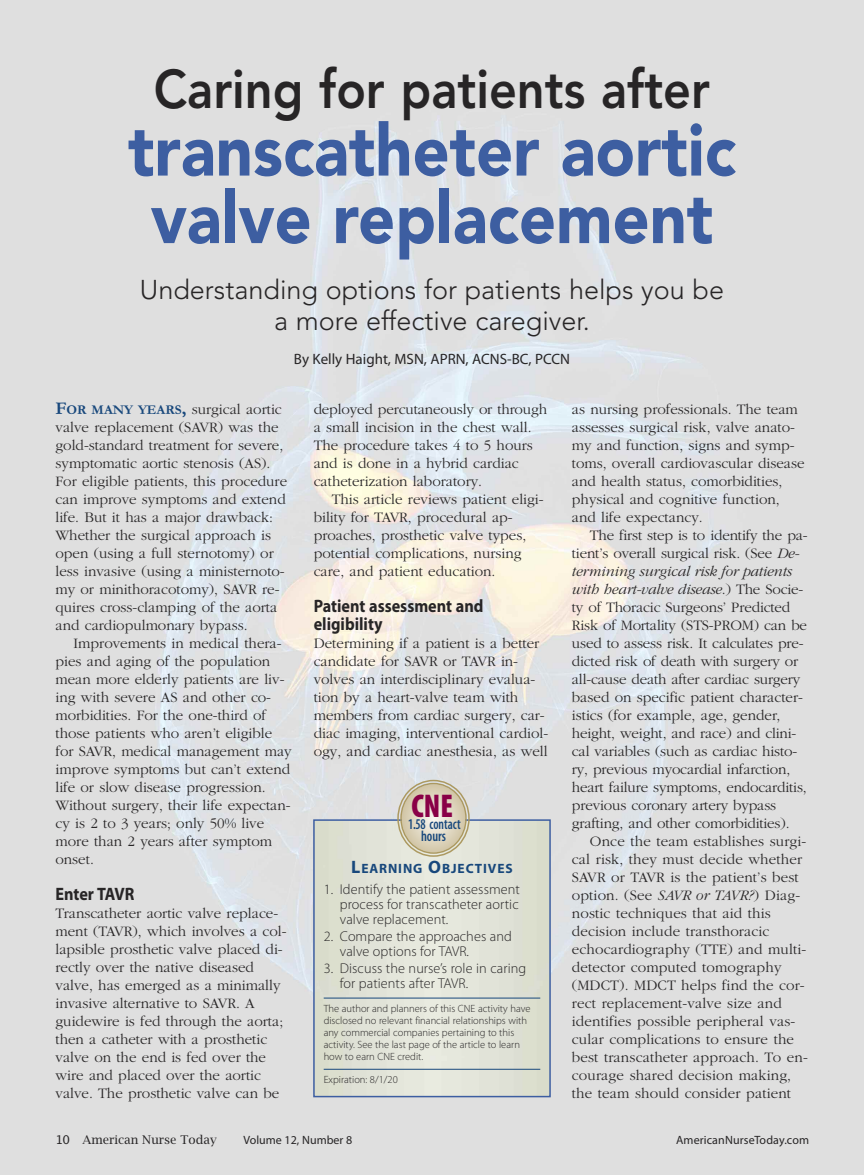
<style>
.page{position:relative;width:864px;height:1175px;background:#fff}
.page>*{position:absolute;margin:0;border:0;box-sizing:border-box;transform-origin:0 0}
.t1{font:900 72px/67.5px "Avenir";color:#3d5ea1;text-align:center;scale:.9 1}
.t2{font:800 54px "Avenir";color:#272526;scale:.9 1}
.t3{font:900 condensed 33px "Myriad Pro";color:#890047;scale:.93 1}
.t4{font:300 27px/31.5px "Avenir";color:#272526;text-align:center}
.t5{font:700 18px/18px "Myriad Pro";color:#272526;scale:.9 1}
.t6{font:300 15px/18px "Garamond";color:#272526}
.t7{font:15px "Myriad Pro";color:#272526}
.t8{font:600 condensed 15px/12px "Myriad Pro";color:#18487c;text-align:center;scale:.85 1}
.t9{font:300 14.25px/15px "Myriad Pro";letter-spacing:.005em;color:#272526}
.t10{font:700 13.5px "Myriad Pro";letter-spacing:.065em;color:#18487c}
.t11{font:12px "Myriad Pro";letter-spacing:.005em;color:#272526}
.t12{font:12px "Lucida Bright";color:#272526}
.t13{font:300 10.5px/12px "Myriad Pro";color:#272526}
.s1{font-weight:700;font-size:18px;color:#18487c}
.s2{font-weight:700;font-size:13.5px;color:#18487c}
.s3{font-size:18px}
.s4{font-style:italic}
.s5{font-family:"Lucida Grande"}
</style>
<div class="page">
<img style="left:316px;top:822px;width:232px;height:272px">
<div style="left:313px;top:819px;width:238px;height:278px;border:2px solid #3d5ea1"></div>
<hr style="left:324px;top:997px;width:216px;height:1px;background:#18487c">
<hr style="left:324px;top:1068px;width:216px;height:1px;background:#18487c">
<svg style="left:397px;top:779px;width:73px;height:78px"></svg>
<h2 class="t2" style="left:154px;top:47px;width:619px">Caring for patients after</h2>
<h1 class="t1" style="left:128px;top:115px;width:677px">transcatheter aortic valve replacement</h1>
<h3 class="t4" style="left:140px;top:273px;width:586px">Understanding options for patients helps you be a more effective caregiver.</h3>
<p class="t7" style="left:294px;top:350px;width:278px">By Kelly Haight, MSN, APRN, ACNS-BC, PCCN</p>
<p class="t6" style="left:56px;top:401px;width:233px"><span class="s1">F</span><span class="s2">OR MANY YEARS</span><span class="s1">,</span> surgical aortic valve replacement (SAVR) was the gold-standard treatment for severe, symptomatic aortic stenosis (AS).<br>For eligible patients, this procedure can improve symptoms and extend life. But it has a major drawback:<br>Whether the surgical approach is open (using a full sternotomy) or less invasive (using a ministernoto&shy;my or minithoracotomy), SAVR re&shy;quires cross-clamping of the aorta and cardiopulmonary bypass.</p>
<p class="t6" style="left:56px;top:635px;width:238px;text-indent:18px">Improvements in medical thera&shy;pies and aging of the population mean more elderly patients are liv&shy;ing with severe AS and other co&shy;morbidities. For the one-third of those patients who aren’t eligible for SAVR, medical management may improve symptoms but can’t extend life or slow disease progression.<br>Without surgery, their life expectan&shy;cy is 2 to 3 years; only 50% live more than 2 years after symptom onset.</p>
<p class="t5" style="left:56px;top:885px;width:89px">Enter TAVR</p>
<p class="t6" style="left:56px;top:905px;width:233px">Transcatheter aortic valve replace&shy;ment (TAVR), which involves a col&shy;lapsible prosthetic valve placed di&shy;rectly over the native diseased valve, has emerged as a minimally invasive alternative to SAVR. A guidewire is fed through the aorta; then a catheter with a prosthetic valve on the end is fed over the wire and placed over the aortic valve. The prosthetic valve can be</p>
<p class="t6" style="left:314px;top:401px;width:235px">deployed percutaneously or through a small incision in the chest wall.<br>The procedure takes 4 to 5 hours and is done in a hybrid cardiac catheterization laboratory.</p>
<p class="t6" style="left:314px;top:491px;width:231px;text-indent:18px">This article reviews patient eligi&shy;bility for TAVR, procedural ap&shy;proaches, prosthetic valve types, potential complications, nursing care, and patient education.</p>
<p class="t5" style="left:314px;top:597px;width:190px">Patient assessment and eligibility</p>
<p class="t6" style="left:314px;top:635px;width:236px">Determining if a patient is a better candidate for SAVR or TAVR in&shy;volves an interdisciplinary evalua&shy;tion by a heart-valve team with members from cardiac surgery, car&shy;diac imaging, interventional cardiol&shy;ogy, and cardiac anesthesia, as well</p>
<h3 class="t3" style="left:411px;top:787px;width:46px">CNE</h3>
<p class="t8" style="left:408px;top:818px;width:63px">1.58 contact hours</p>
<p class="t10" style="left:351px;top:861px;width:163px"><span class="s3">L</span>EARNING <span class="s3">O</span>BJECTIVES</p>
<p class="t9" style="left:340px;top:881px;width:182px;text-align:justify;text-indent:-16px">1. Identify the patient assessment process for transcatheter aortic valve replacement.</p>
<p class="t9" style="left:340px;top:929px;width:173px;text-indent:-16px">2. Compare the approaches and valve options for TAVR.</p>
<p class="t9" style="left:340px;top:961px;width:188px;text-indent:-16px">3. Discuss the nurse’s role in caring for patients after TAVR.</p>
<p class="t13" style="left:324px;top:1002px;width:208px">The author and planners of this CNE activity have disclosed no relevant financial relationships with any commercial companies pertaining to this activity. See the last page of the article to learn how to earn CNE credit.</p>
<p class="t13" style="left:324px;top:1073px;width:76px">Expiration: 8/1/20</p>
<p class="t6" style="left:572px;top:401px;width:234px">as nursing professionals. The team assesses surgical risk, valve anato&shy;my and function, signs and symp&shy;toms, overall cardiovascular disease and health status, comorbidities, physical and cognitive function, and life expectancy.</p>
<p class="t6" style="left:572px;top:527px;width:237px;text-indent:18px">The first step is to identify the pa&shy;tient’s overall surgical risk. (See <span class="s4">De&shy;termining surgical risk for patients with heart-valve disease</span>.) The Socie&shy;ty of Thoracic Surgeons’ Predicted Risk of Mortality (STS-PROM) can be used to assess risk. It calculates pre&shy;dicted risk of death with surgery or all-cause death after cardiac surgery based on specific patient character&shy;istics (for example, age, gender, height, weight, and race) and clini&shy;cal variables (such as cardiac histo&shy;ry, previous myocardial infarction, heart failure symptoms, endocarditis, previous coronary artery bypass grafting, and other comorbidities).</p>
<p class="t6" style="left:572px;top:833px;width:237px;text-indent:18px">Once the team establishes surgi&shy;cal risk, they must decide whether SAVR or TAVR is the patient’s best option. (See <span class="s4">SAVR or TAVR?</span>) Diag&shy;nostic techniques that aid this decision include transthoracic echocardiography (TTE) and multi&shy;detector computed tomography (MDCT). MDCT helps find the cor&shy;rect replacement-valve size and identifies possible peripheral vas&shy;cular complications to ensure the best transcatheter approach. To en&shy;courage shared decision making, the team should consider patient</p>
<p class="t12" style="left:56px;top:1132px;width:163px"><span class="s5">10</span> American Nurse Today</p>
<p class="t11" style="left:243px;top:1132px;width:110px">Volume 12, Number 8</p>
<p class="t11" style="left:676px;top:1132px;width:135px">AmericanNurseToday.com</p>
</div>
